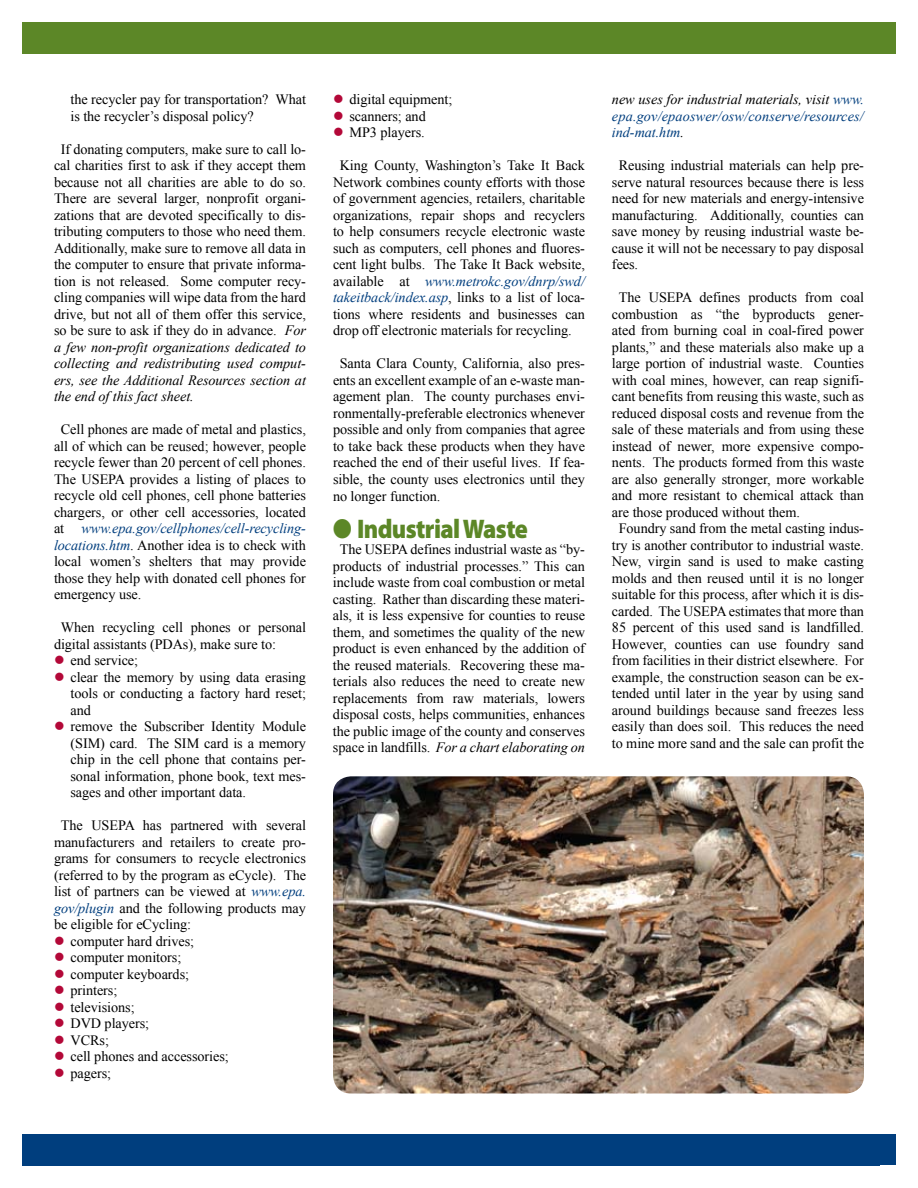
<style>
.page{position:relative;width:918px;height:1188px;background:#fff}
.page>*{position:absolute;margin:0;border:0;box-sizing:border-box;transform-origin:0 0}
.t1{font:900 27px "Myriad Pro";letter-spacing:-.025em;color:#5c8727;scale:.9 1}
.t2{font:14.25px/16.5px "Times New Roman";letter-spacing:-.005em;color:#000;text-align:justify}
.t3{font:italic 14.25px/16.5px "Times New Roman";letter-spacing:.01em;color:#003e7e;text-align:justify}
.s1{font-style:italic}
.s2{font-style:italic;color:#003e7e}
.s3{color:#000}
</style>
<div class="page">
<div style="left:0;top:1134px;width:918px;height:54px;background:#003e7e"></div>
<div style="left:0;top:0;width:918px;height:54px;background:#5c8727"></div>
<div style="left:0;top:0;width:21px;height:1188px;background:#fff"></div>
<div style="left:0;top:1166px;width:918px;height:22px;background:#fff"></div>
<div style="left:896px;top:0;width:22px;height:1188px;background:#fff"></div>
<div style="left:0;top:0;width:918px;height:22px;background:#fff"></div>
<img style="left:333px;top:776px;width:531px;height:318px">
<p class="t2" style="left:71px;top:91px;width:237px">the recycler pay for transportation? What is the recycler’s disposal policy?</p>
<p class="t2" style="left:54px;top:141px;width:254px;text-indent:7px">If donating computers, make sure to call lo&shy;cal charities first to ask if they accept them because not all charities are able to do so.<br>There are several larger, nonprofit organi&shy;zations that are devoted specifically to dis&shy;tributing computers to those who need them.<br>Additionally, make sure to remove all data in the computer to ensure that private informa&shy;tion is not released. Some computer recy&shy;cling companies will wipe data from the hard drive, but not all of them offer this service, so be sure to ask if they do in advance. <span class="s1">For a few non-profit organizations dedicated to collecting and redistributing used comput&shy;ers, see the Additional Resources section at the end of this fact sheet.</span></p>
<p class="t2" style="left:54px;top:421px;width:254px;text-indent:7px">Cell phones are made of metal and plastics, all of which can be reused; however, people recycle fewer than 20 percent of cell phones.<br>The USEPA provides a listing of places to recycle old cell phones, cell phone batteries chargers, or other cell accessories, located at <span class="s2">www.epa.gov/cellphones/cell-recycling&shy;locations.htm</span>. Another idea is to check with local women’s shelters that may provide those they help with donated cell phones for emergency use.</p>
<p class="t2" style="left:61px;top:619px;width:247px">When recycling cell phones or personal</p>
<p class="t2" style="left:54px;top:636px;width:224px">digital assistants (PDAs), make sure to:</p>
<p class="t2" style="left:71px;top:652px;width:69px">end service;</p>
<p class="t2" style="left:71px;top:669px;width:237px">clear the memory by using data erasing</p>
<p class="t2" style="left:71px;top:685px;width:237px">tools or conducting a factory hard reset;</p>
<p class="t2" style="left:71px;top:702px;width:22px">and</p>
<p class="t2" style="left:71px;top:718px;width:237px">remove the Subscriber Identity Module</p>
<p class="t2" style="left:71px;top:735px;width:237px">(SIM) card. The SIM card is a memory</p>
<p class="t2" style="left:71px;top:751px;width:237px">chip in the cell phone that contains per-</p>
<p class="t2" style="left:71px;top:768px;width:237px">sonal information, phone book, text mes-</p>
<p class="t2" style="left:71px;top:784px;width:177px">sages and other important data.</p>
<p class="t2" style="left:61px;top:817px;width:247px">The USEPA has partnered with several</p>
<p class="t2" style="left:54px;top:834px;width:254px">manufacturers and retailers to create pro-</p>
<p class="t2" style="left:54px;top:850px;width:253px">grams for consumers to recycle electronics</p>
<p class="t2" style="left:54px;top:867px;width:254px">(referred to by the program as eCycle). The</p>
<p class="t2" style="left:54px;top:883px;width:254px">list of partners can be viewed at <span class="s2">www.epa.</span></p>
<p class="t2" style="left:54px;top:900px;width:253px"><span class="s2">gov/plugin</span> and the following products may</p>
<p class="t2" style="left:54px;top:916px;width:139px">be eligible for eCycling:</p>
<p class="t2" style="left:71px;top:933px;width:125px">computer hard drives;</p>
<p class="t2" style="left:71px;top:949px;width:112px">computer monitors;</p>
<p class="t2" style="left:71px;top:966px;width:120px">computer keyboards;</p>
<p class="t2" style="left:71px;top:982px;width:48px">printers;</p>
<p class="t2" style="left:71px;top:999px;width:66px">televisions;</p>
<p class="t2" style="left:71px;top:1015px;width:80px">DVD players;</p>
<p class="t2" style="left:71px;top:1032px;width:40px">VCRs;</p>
<p class="t2" style="left:71px;top:1048px;width:160px">cell phones and accessories;</p>
<p class="t2" style="left:71px;top:1065px;width:42px">pagers;</p>
<p class="t2" style="left:350px;top:91px;width:104px;text-align:left">digital equipment; scanners; and<br>MP3 players.</p>
<p class="t2" style="left:333px;top:157px;width:254px;text-indent:7px">King County, Washington’s Take It Back Network combines county efforts with those of government agencies, retailers, charitable organizations, repair shops and recyclers to help consumers recycle electronic waste such as computers, cell phones and fluores&shy;cent light bulbs. The Take It Back website, available at <span class="s2">www.metrokc.gov/dnrp/swd/ takeitback/index.asp</span>, links to a list of loca&shy;tions where residents and businesses can drop off electronic materials for recycling.</p>
<p class="t2" style="left:333px;top:355px;width:254px;text-indent:7px">Santa Clara County, California, also pres&shy;ents an excellent example of an e-waste man&shy;agement plan. The county purchases envi&shy;ronmentally-preferable electronics whenever possible and only from companies that agree to take back these products when they have reached the end of their useful lives. If fea&shy;sible, the county uses electronics until they no longer function.</p>
<h1 class="t1" style="left:333px;top:513px;width:218px">● Industrial Waste</h1>
<p class="t2" style="left:333px;top:541px;width:254px;text-align:center">The USEPA defines industrial waste as “by&shy;products of industrial processes.” This can include waste from coal combustion or metal casting. Rather than discarding these materi&shy;als, it is less expensive for counties to reuse them, and sometimes the quality of the new product is even enhanced by the addition of the reused materials. Recovering these ma&shy;terials also reduces the need to create new replacements from raw materials, lowers disposal costs, helps communities, enhances the public image of the county and conserves space in landfills. <span class="s1">For a chart elaborating on</span></p>
<p class="t3" style="left:612px;top:91px;width:253px"><span class="s3">new uses for industrial materials, visit</span> www. epa.gov/epaoswer/osw/conserve/resources/ ind-mat.htm<span class="s3">.</span></p>
<p class="t2" style="left:612px;top:157px;width:254px;text-indent:7px">Reusing industrial materials can help pre&shy;serve natural resources because there is less need for new materials and energy-intensive manufacturing. Additionally, counties can save money by reusing industrial waste be&shy;cause it will not be necessary to pay disposal fees.</p>
<p class="t2" style="left:619px;top:289px;width:247px">The USEPA defines products from coal</p>
<p class="t2" style="left:612px;top:306px;width:253px">combustion as “the byproducts gener-</p>
<p class="t2" style="left:612px;top:322px;width:254px">ated from burning coal in coal-fired power</p>
<p class="t2" style="left:612px;top:339px;width:254px">plants,” and these materials also make up a</p>
<p class="t2" style="left:612px;top:355px;width:253px">large portion of industrial waste. Counties</p>
<p class="t2" style="left:612px;top:372px;width:253px">with coal mines, however, can reap signifi-</p>
<p class="t2" style="left:612px;top:388px;width:254px">cant benefits from reusing this waste, such as</p>
<p class="t2" style="left:612px;top:405px;width:254px">reduced disposal costs and revenue from the</p>
<p class="t2" style="left:612px;top:421px;width:254px">sale of these materials and from using these</p>
<p class="t2" style="left:612px;top:438px;width:254px">instead of newer, more expensive compo-</p>
<p class="t2" style="left:612px;top:454px;width:254px">nents. The products formed from this waste</p>
<p class="t2" style="left:612px;top:471px;width:254px">are also generally stronger, more workable</p>
<p class="t2" style="left:612px;top:487px;width:254px">and more resistant to chemical attack than</p>
<p class="t2" style="left:612px;top:504px;width:190px">are those produced without them.</p>
<p class="t2" style="left:619px;top:520px;width:247px">Foundry sand from the metal casting indus-</p>
<p class="t2" style="left:612px;top:537px;width:254px">try is another contributor to industrial waste.</p>
<p class="t2" style="left:612px;top:553px;width:253px">New, virgin sand is used to make casting</p>
<p class="t2" style="left:612px;top:570px;width:254px">molds and then reused until it is no longer</p>
<p class="t2" style="left:612px;top:586px;width:253px">suitable for this process, after which it is dis-</p>
<p class="t2" style="left:612px;top:603px;width:254px">carded. The USEPA estimates that more than</p>
<p class="t2" style="left:612px;top:619px;width:254px">85 percent of this used sand is landfilled.</p>
<p class="t2" style="left:612px;top:636px;width:253px">However, counties can use foundry sand</p>
<p class="t2" style="left:612px;top:652px;width:254px">from facilities in their district elsewhere. For</p>
<p class="t2" style="left:612px;top:669px;width:254px">example, the construction season can be ex-</p>
<p class="t2" style="left:612px;top:685px;width:254px">tended until later in the year by using sand</p>
<p class="t2" style="left:612px;top:702px;width:253px">around buildings because sand freezes less</p>
<p class="t2" style="left:612px;top:718px;width:254px">easily than does soil. This reduces the need</p>
<p class="t2" style="left:612px;top:735px;width:254px">to mine more sand and the sale can profit the</p>
</div>
